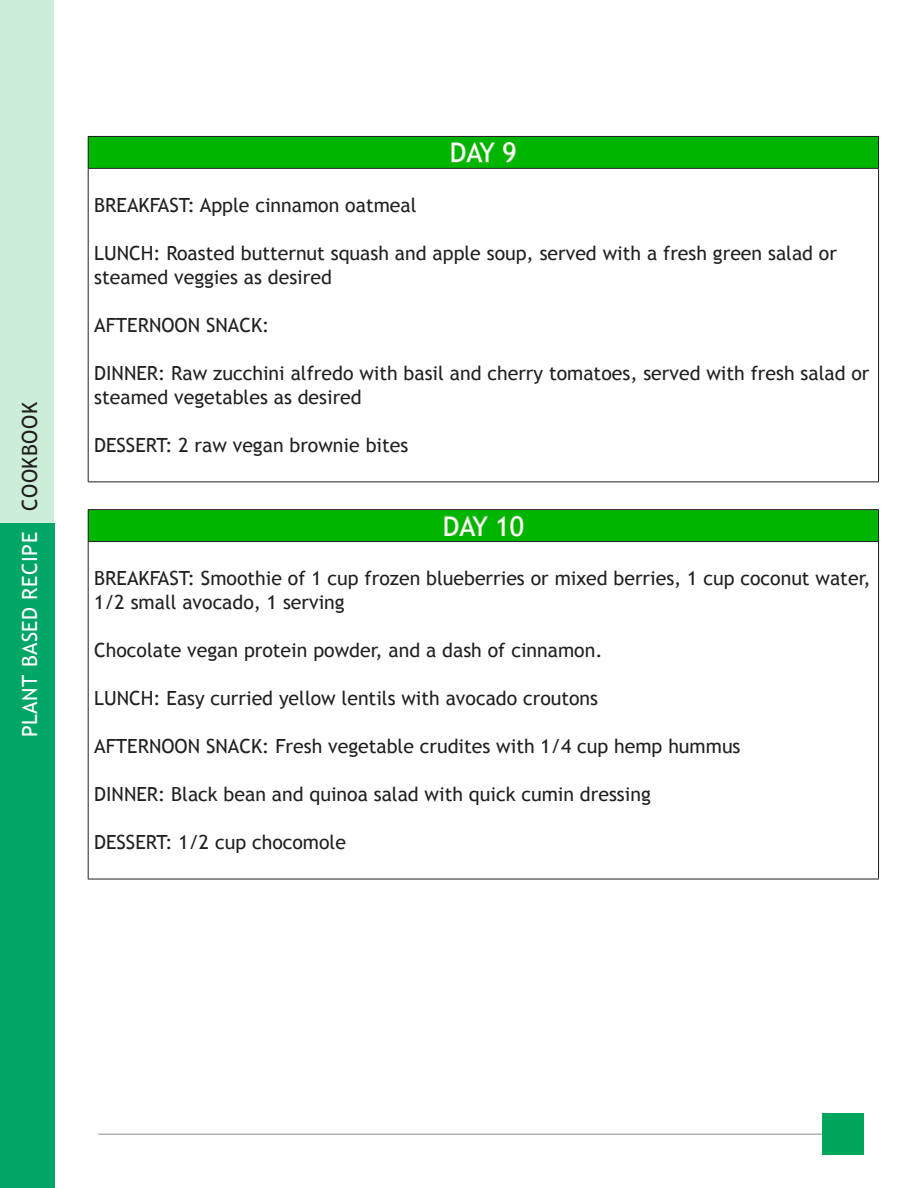
<style>
.page{position:relative;width:918px;height:1188px;background:#fff}
.page>*{position:absolute;margin:0;border:0;box-sizing:border-box;transform-origin:0 0}
.t1{font:27px "Trebuchet MS";color:#fff}
.t2{font:21px "Trebuchet MS";letter-spacing:.025em;color:#fff}
.t3{font:19.5px/24px "Trebuchet MS";color:#221f1f}
.s1{color:#221f1f}
</style>
<div class="page">
<hr style="left:98px;top:1134px;width:724px;height:1px;background:#898b8e">
<div style="left:822px;top:1113px;width:42px;height:42px;background:#00a65c"></div>
<div style="left:0;top:0;width:54px;height:1188px;background:#ccedd7"></div>
<div style="left:0;top:524px;width:54px;height:664px;background:#00a666"></div>
<div style="left:88px;top:136px;width:791px;height:32px;background:#00b500"></div>
<hr style="left:88px;top:136px;width:791px;height:1px;background:#221f1f">
<hr style="left:88px;top:137px;width:1px;height:31px;background:#221f1f">
<hr style="left:878px;top:137px;width:1px;height:31px;background:#221f1f">
<hr style="left:88px;top:168px;width:791px;height:1px;background:#221f1f">
<hr style="left:88px;top:169px;width:1px;height:312px;background:#221f1f">
<hr style="left:878px;top:169px;width:1px;height:312px;background:#221f1f">
<hr style="left:88px;top:481px;width:791px;height:1px;background:#221f1f">
<svg style="left:451px;top:142px;width:45px;height:21px"></svg>
<svg style="left:503px;top:142px;width:13px;height:21px"></svg>
<div style="left:88px;top:510px;width:791px;height:32px;background:#00b500"></div>
<hr style="left:88px;top:509px;width:791px;height:1px;background:#221f1f">
<hr style="left:88px;top:510px;width:1px;height:31px;background:#221f1f">
<hr style="left:878px;top:510px;width:1px;height:31px;background:#221f1f">
<hr style="left:88px;top:541px;width:791px;height:1px;background:#221f1f">
<hr style="left:88px;top:542px;width:1px;height:337px;background:#221f1f">
<hr style="left:878px;top:542px;width:1px;height:337px;background:#221f1f">
<hr style="left:88px;top:879px;width:791px;height:1px;background:#221f1f">
<svg style="left:444px;top:515px;width:44px;height:21px"></svg>
<svg style="left:497px;top:515px;width:27px;height:22px"></svg>
<p class="t2" style="left:21px;top:737px;width:336px;rotate:-90deg">PLANT BASED RECIPE <span class="s1">COOKBOOK</span></p>
<h1 class="t1" style="left:450px;top:141px;width:68px">DAY 9</h1>
<p class="t3" style="left:94px;top:194px;width:324px">BREAKFAST: Apple cinnamon oatmeal</p>
<p class="t3" style="left:94px;top:242px;width:744px">LUNCH: Roasted butternut squash and apple soup, served with a fresh green salad or steamed veggies as desired</p>
<p class="t3" style="left:94px;top:314px;width:177px">AFTERNOON SNACK:</p>
<p class="t3" style="left:94px;top:362px;width:777px">DINNER: Raw zucchini alfredo with basil and cherry tomatoes, served with fresh salad or steamed vegetables as desired</p>
<p class="t3" style="left:94px;top:434px;width:316px">DESSERT: 2 raw vegan brownie bites</p>
<h1 class="t1" style="left:443px;top:514px;width:82px">DAY 10</h1>
<p class="t3" style="left:94px;top:567px;width:778px">BREAKFAST: Smoothie of 1 cup frozen blueberries or mixed berries, 1 cup coconut water,<br>1/2 small avocado, 1 serving</p>
<p class="t3" style="left:94px;top:639px;width:510px">Chocolate vegan protein powder, and a dash of cinnamon.</p>
<p class="t3" style="left:94px;top:687px;width:506px">LUNCH: Easy curried yellow lentils with avocado croutons</p>
<p class="t3" style="left:94px;top:735px;width:648px">AFTERNOON SNACK: Fresh vegetable crudites with 1/4 cup hemp hummus</p>
<p class="t3" style="left:94px;top:783px;width:558px">DINNER: Black bean and quinoa salad with quick cumin dressing</p>
<p class="t3" style="left:94px;top:831px;width:253px">DESSERT: 1/2 cup chocomole</p>
</div>
